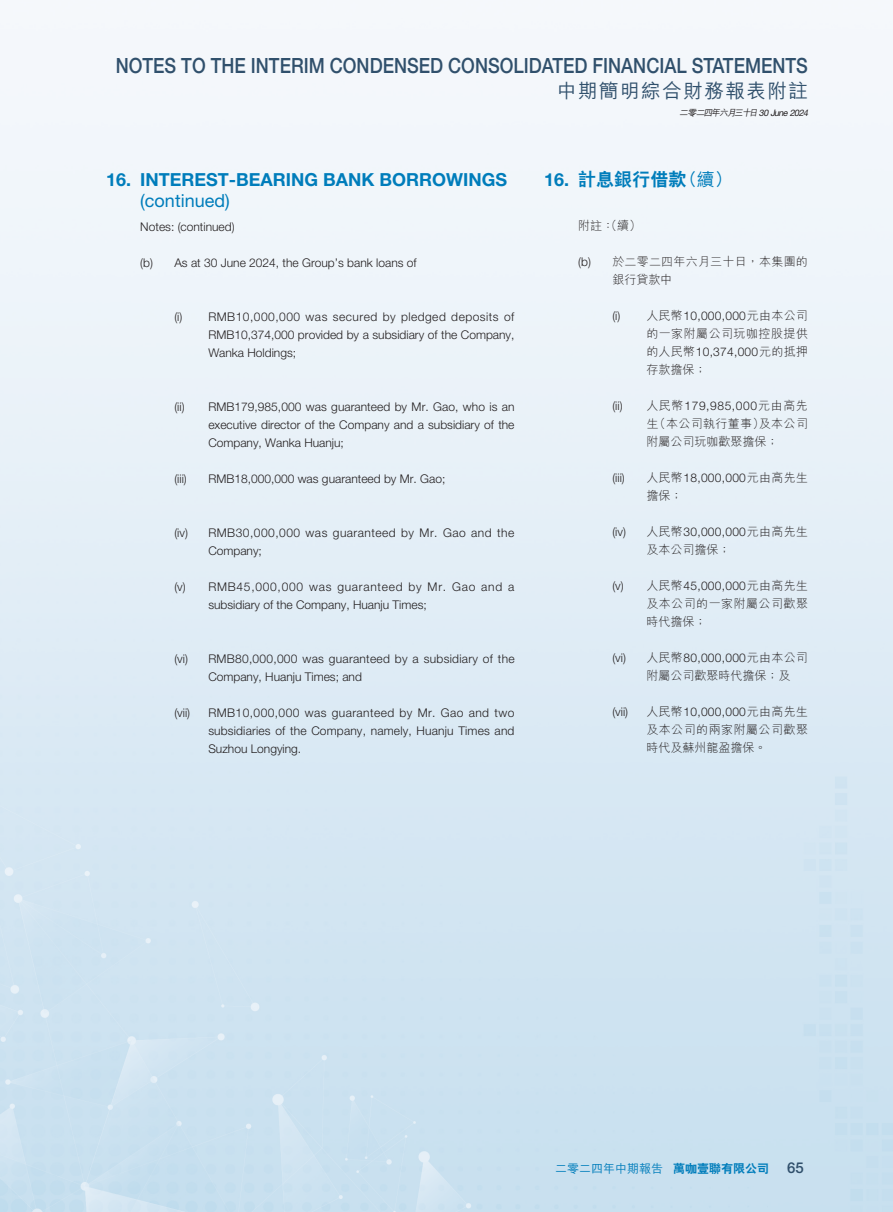
<style>
.page{position:relative;width:893px;height:1212px;background:#fff}
.page>*{position:absolute;margin:0;border:0;box-sizing:border-box;transform-origin:0 0}
.t1{font:500 21px "Helvetica Neue LT Std";color:#30506c;scale:.86 1}
.t2{font:500 19.5px "M Hei HK";letter-spacing:.08em;color:#30506c}
.t3{font:700 18px "Helvetica Neue LT Std";color:#007dbb}
.t4{font:800 18px "C Hei 2 HK";color:#007dbb}
.t5{font:18px "Helvetica Neue LT Std";color:#007dbb}
.t6{font:300 12px/18px "Helvetica Neue LT Std";color:#231f20;text-align:justify}
.t7{font:300 12px/18px "M Hei HK";letter-spacing:.02em;color:#231f20}
.t8{font:300 12px/18px "Helvetica Neue LT Std";letter-spacing:.02em;color:#231f20}
.t9{font:300 12px/18px "M Hei HK";letter-spacing:.04em;color:#231f20}
.t10{font:300 12px/18px "Helvetica Neue LT Std";letter-spacing:.04em;color:#231f20}
.t11{font:500 12px "M Hei HK";color:#007dbb}
.t12{font:300 12px "Helvetica Neue LT Std";letter-spacing:.05em;color:#231f20}
.t13{font:300 12px "M Hei HK";color:#231f20}
.t14{font:italic 500 9px "M Hei HK";color:#231f20}
.s1{font-family:"Helvetica Neue LT Std";font-weight:400}
.s2{font-family:"Helvetica Neue LT Std";font-weight:700}
.s3{font-family:"M Hei HK";font-weight:500}
.s4{font-family:"Helvetica Neue LT Std"}
.s5{font-family:"M Hei HK"}
.s6{font-family:"C Hei 2 HK";font-weight:800}
.s7{font-family:"Helvetica Neue LT Std";font-size:15px;color:#30506c}
</style>
<div class="page">
<h1 class="t1" style="left:116px;top:53px;width:806px">NOTES TO THE INTERIM CONDENSED CONSOLIDATED FINANCIAL STATEMENTS</h1>
<h2 class="t2" style="left:557px;top:77px;width:252px">中期簡明綜合財務報表附註</h2>
<p class="t14" style="left:679px;top:107px;width:132px">二零二四年六月三十日 <span class="s1">30 June 2024</span></p>
<h3 class="t3" style="left:106px;top:169px;width:402px">16. INTEREST-BEARING BANK BORROWINGS</h3>
<h3 class="t5" style="left:140px;top:190px;width:91px">(continued)</h3>
<p class="t6" style="left:140px;top:218px;width:96px">Notes: (continued)</p>
<p class="t6" style="left:140px;top:254px;width:278px">(b) As at 30 June 2024, the Group’s bank loans of</p>
<p class="t6" style="left:208px;top:308px;width:308px;text-indent:-34px">(i) RMB10,000,000 was secured by pledged deposits of RMB10,374,000 provided by a subsidiary of the Company, Wanka Holdings;</p>
<p class="t6" style="left:174px;top:398px;width:12px">(ii)</p>
<p class="t6" style="left:208px;top:398px;width:308px">RMB179,985,000 was guaranteed by Mr. Gao, who is an executive director of the Company and a subsidiary of the Company, Wanka Huanju;</p>
<p class="t6" style="left:174px;top:470px;width:14px">(iii)</p>
<p class="t6" style="left:208px;top:470px;width:238px">RMB18,000,000 was guaranteed by Mr. Gao;</p>
<p class="t6" style="left:174px;top:524px;width:15px">(iv)</p>
<p class="t10" style="left:208px;top:524px;width:307px">RMB30,000,000 was guaranteed by Mr. Gao and the<br>Company;</p>
<p class="t6" style="left:208px;top:578px;width:308px;text-indent:-34px">(v) RMB45,000,000 was guaranteed by Mr. Gao and a subsidiary of the Company, Huanju Times;</p>
<p class="t6" style="left:174px;top:650px;width:15px">(vi)</p>
<p class="t8" style="left:208px;top:650px;width:308px">RMB80,000,000 was guaranteed by a subsidiary of the<br>Company, Huanju Times; and</p>
<p class="t6" style="left:174px;top:704px;width:17px">(vii)</p>
<p class="t6" style="left:208px;top:704px;width:308px">RMB10,000,000 was guaranteed by Mr. Gao and two subsidiaries of the Company, namely, Huanju Times and Suzhou Longying.</p>
<h3 class="t4" style="left:544px;top:167px;width:190px"><span class="s2">16.</span> 計息銀行借款<span class="s3">（續）</span></h3>
<p class="t7" style="left:578px;top:216px;width:64px">附註：（續）</p>
<p class="t7" style="left:612px;top:252px;width:197px;text-indent:-34px"><span class="s4">(b)</span> 於二零二四年六月三十日，本集團的銀行貸款中</p>
<p class="t6" style="left:612px;top:306px;width:197px">(i) <span class="s5">人民幣</span>10,000,000<span class="s5">元由本公司</span></p>
<p class="t9" style="left:646px;top:324px;width:163px">的一家附屬公司玩咖控股提供</p>
<p class="t6" style="left:646px;top:342px;width:163px"><span class="s5">的人民幣</span>10,374,000<span class="s5">元的抵押</span></p>
<p class="t7" style="left:646px;top:360px;width:61px">存款擔保；</p>
<p class="t6" style="left:612px;top:396px;width:12px">(ii)</p>
<p class="t12" style="left:646px;top:398px;width:163px"><span class="s5">人民幣</span>179,985,000<span class="s5">元由高先</span></p>
<p class="t7" style="left:646px;top:414px;width:163px">生（本公司執行董事）及本公司附屬公司玩咖歡聚擔保；</p>
<p class="t6" style="left:612px;top:468px;width:14px">(iii)</p>
<p class="t6" style="left:646px;top:468px;width:163px"><span class="s5">人民幣</span>18,000,000<span class="s5">元由高先生</span></p>
<p class="t7" style="left:646px;top:486px;width:37px">擔保；</p>
<p class="t6" style="left:612px;top:522px;width:15px">(iv)</p>
<p class="t6" style="left:646px;top:522px;width:163px"><span class="s5">人民幣</span>30,000,000<span class="s5">元由高先生</span></p>
<p class="t7" style="left:646px;top:540px;width:85px">及本公司擔保；</p>
<p class="t6" style="left:612px;top:576px;width:197px">(v) <span class="s5">人民幣</span>45,000,000<span class="s5">元由高先生</span></p>
<p class="t9" style="left:646px;top:594px;width:163px">及本公司的一家附屬公司歡聚時代擔保；</p>
<p class="t6" style="left:612px;top:648px;width:15px">(vi)</p>
<p class="t6" style="left:646px;top:648px;width:163px"><span class="s5">人民幣</span>80,000,000<span class="s5">元由本公司</span></p>
<p class="t13" style="left:646px;top:669px;width:145px">附屬公司歡聚時代擔保；及</p>
<p class="t6" style="left:612px;top:702px;width:17px">(vii)</p>
<p class="t6" style="left:646px;top:702px;width:163px"><span class="s5">人民幣</span>10,000,000<span class="s5">元由高先生</span></p>
<p class="t9" style="left:646px;top:720px;width:163px">及本公司的兩家附屬公司歡聚時代及蘇州龍盈擔保。</p>
<p class="t11" style="left:555px;top:1160px;width:250px">二零二四年中期報告 <span class="s6">萬咖壹聯有限公司</span> <span class="s7">65</span></p>
</div>
